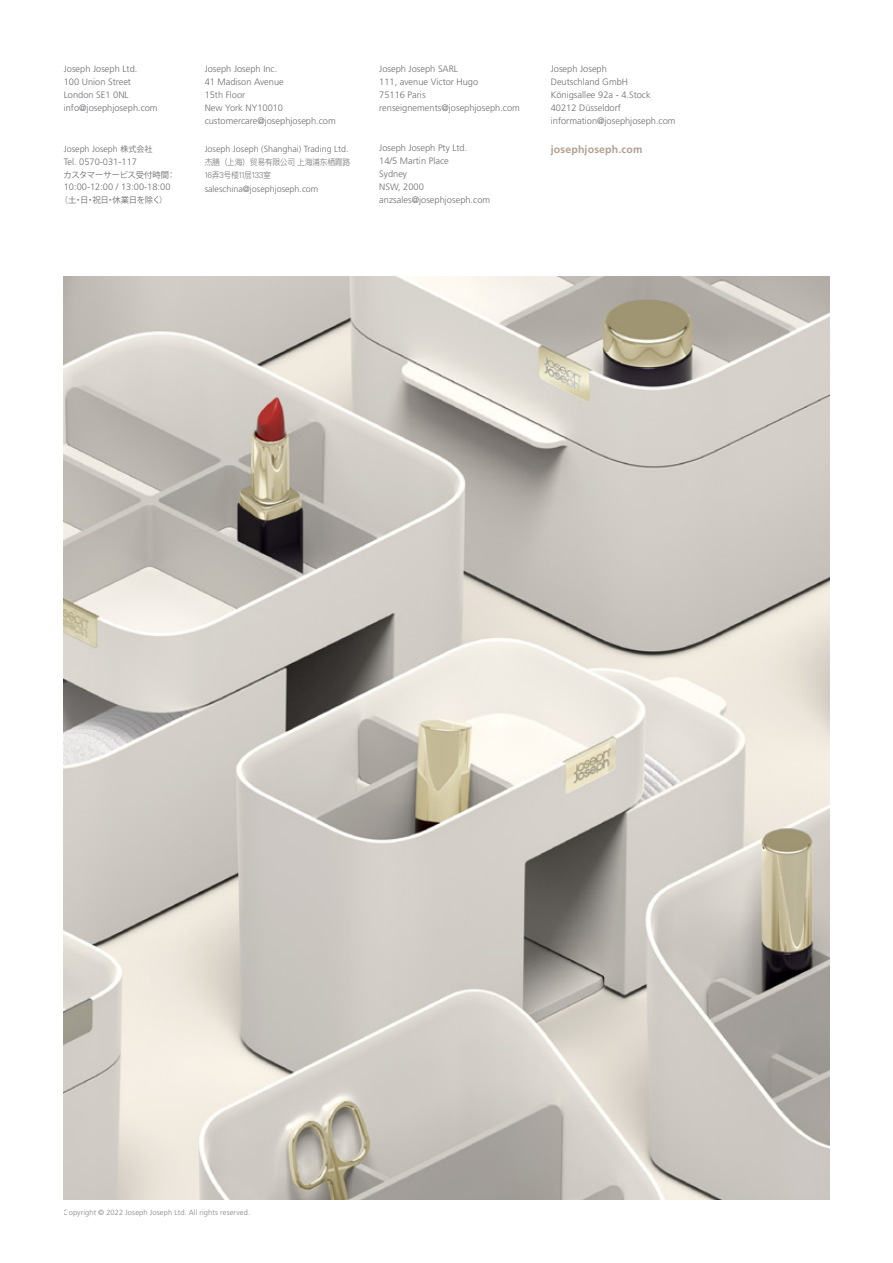
<style>
.page{position:relative;width:893px;height:1263px;background:#fff}
.page>*{position:absolute;margin:0;border:0;box-sizing:border-box;transform-origin:0 0}
.t1{font:700 10.5px "Frutiger";letter-spacing:.02em;color:#b19f92}
.t2{font:300 9.3px/12.9px "Frutiger";color:#6d6e71}
.t3{font:300 8.85px "Frutiger";color:#6d6e71}
.t4{font:300 8.4px "Ping Fang HK";letter-spacing:-.05em;color:#6d6e71;scale:.95 1}
.t5{font:8.4px "Koz Go Pr 6 N";letter-spacing:-.04em;color:#6d6e71}
.t6{font:8.4px "Koz Go Pr 6 N";letter-spacing:-.02em;color:#6d6e71}
.t7{font:300 7.5px "Frutiger";letter-spacing:.015em;color:#808285}
.s1{font-family:"Koz Go Pr 6 N";font-weight:400;font-size:8.1px}
</style>
<div class="page">
<img style="left:64px;top:276px;width:765px;height:923px">
<p class="t2" style="left:64px;top:62px;width:75px">Joseph Joseph Ltd.</p>
<p class="t2" style="left:64px;top:75px;width:69px">100 Union Street</p>
<p class="t2" style="left:64px;top:88px;width:66px">London SE1 0NL</p>
<p class="t2" style="left:64px;top:101px;width:95px">info@josephjoseph.com</p>
<p class="t3" style="left:64px;top:143px;width:90px">Joseph Joseph <span class="s1">株式会社</span></p>
<p class="t2" style="left:64px;top:155px;width:75px">Tel. 0570-031-117</p>
<p class="t6" style="left:64px;top:170px;width:113px">カスタマーサービス受付時間：</p>
<p class="t2" style="left:64px;top:181px;width:108px">10:00-12:00 / 13:00-18:00</p>
<p class="t5" style="left:60px;top:196px;width:109px">（土・日・祝日・休業日を除く）</p>
<p class="t2" style="left:205px;top:62px;width:74px">Joseph Joseph Inc.</p>
<p class="t2" style="left:205px;top:75px;width:81px">41 Madison Avenue</p>
<p class="t2" style="left:205px;top:88px;width:42px">15th Floor</p>
<p class="t2" style="left:205px;top:101px;width:80px">New York NY10010</p>
<p class="t2" style="left:205px;top:114px;width:133px">customercare@josephjoseph.com</p>
<p class="t3" style="left:205px;top:144px;width:145px">Joseph Joseph (Shanghai) Trading Ltd.</p>
<p class="t4" style="left:205px;top:157px;width:155px">杰膳（上海）贸易有限公司 上海浦东栖霞路</p>
<p class="t4" style="left:205px;top:170px;width:71px">16弄3号楼11层133室</p>
<p class="t3" style="left:205px;top:184px;width:115px">saleschina@josephjoseph.com</p>
<p class="t2" style="left:379px;top:62px;width:80px">Joseph Joseph SARL</p>
<p class="t2" style="left:379px;top:75px;width:100px">111, avenue Victor Hugo</p>
<p class="t2" style="left:379px;top:88px;width:48px">75116 Paris</p>
<p class="t2" style="left:379px;top:101px;width:142px">renseignements@josephjoseph.com</p>
<p class="t2" style="left:551px;top:62px;width:79px">Joseph Joseph<br>Deutschland GmbH</p>
<p class="t2" style="left:551px;top:88px;width:101px">Königsallee 92a - 4.Stock</p>
<p class="t2" style="left:551px;top:101px;width:72px">40212 Düsseldorf</p>
<p class="t2" style="left:551px;top:114px;width:126px">information@josephjoseph.com</p>
<p class="t2" style="left:379px;top:141px;width:90px">Joseph Joseph Pty Ltd.</p>
<p class="t1" style="left:551px;top:144px;width:93px">josephjoseph.com</p>
<p class="t2" style="left:379px;top:154px;width:71px">14/5 Martin Place</p>
<p class="t2" style="left:379px;top:167px;width:29px">Sydney</p>
<p class="t2" style="left:379px;top:180px;width:46px">NSW, 2000</p>
<p class="t2" style="left:379px;top:193px;width:112px">anzsales@josephjoseph.com</p>
<p class="t7" style="left:64px;top:1208px;width:188px">Copyright © 2022 Joseph Joseph Ltd. All rights reserved.</p>
</div>
